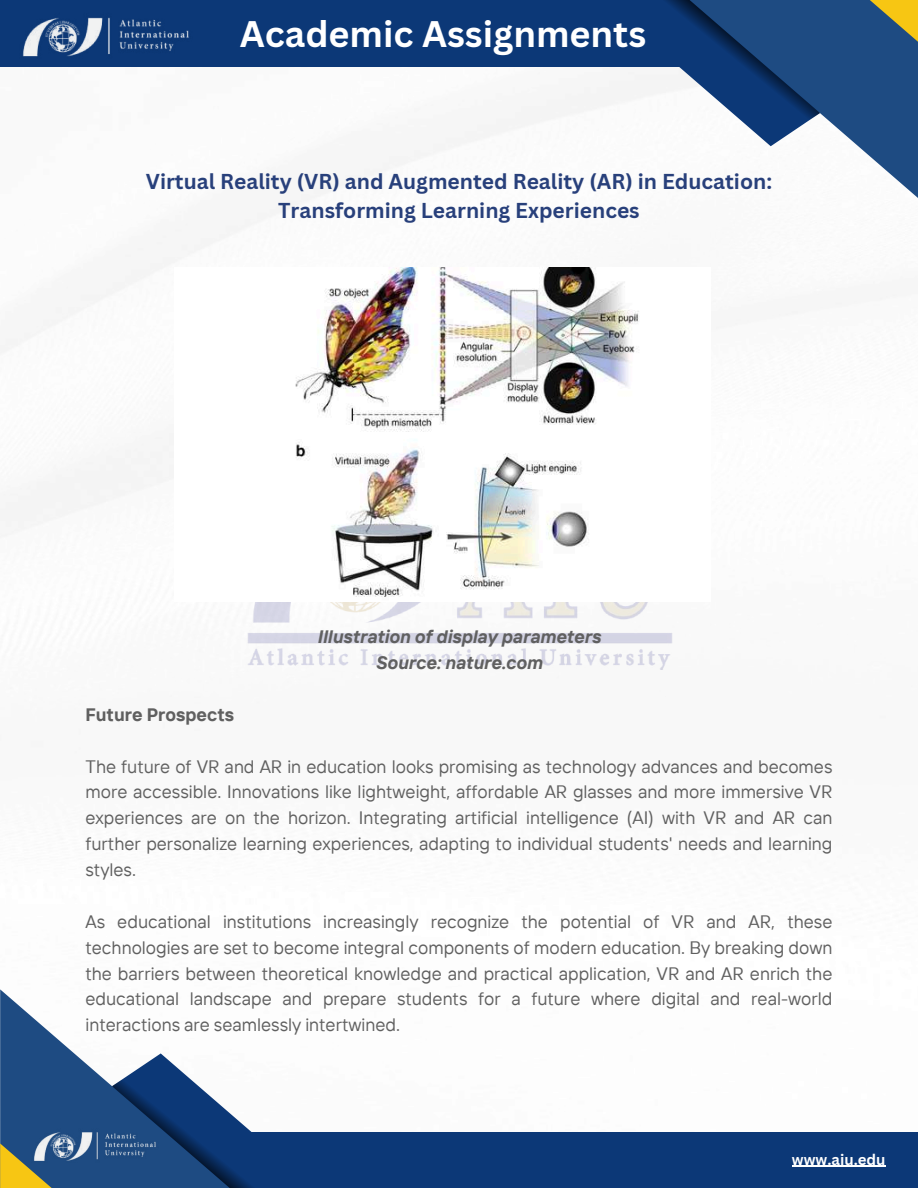
<style>
.page{position:relative;width:918px;height:1188px;background:#fff}
.page>*{position:absolute;margin:0;border:0;box-sizing:border-box;transform-origin:0 0}
.t1{font:700 36px "Canva Sans";color:#fff}
.t2{font:700 24px "Canva Sans";color:#fff}
.t3{font:700 21px/29.2px "Canva Sans";color:#28407b;text-align:center}
.t4{font:18px/25.8px "TT Interphases";color:#606060;text-align:justify}
.t5{font:italic 700 18px/25.8px "TT Interphases";color:#606060;text-align:center}
.t6{font:700 18px "TT Interphases";color:#606060}
.t7{font:700 15px "Canva Sans";color:#fff}
</style>
<div class="page">
<img style="left:0;top:66px;width:895px;height:604px">
<img style="left:240px;top:602px;width:439px;height:67px">
<div style="left:0;top:0;width:699px;height:66px;background:#0c3877"></div>
<svg style="left:648px;top:0;width:270px;height:211px"></svg>
<svg style="left:828px;top:0;width:90px;height:55px;background:#4a646b"></svg>
<svg style="left:560px;top:0;width:260px;height:146px"></svg>
<img style="left:20px;top:17px;width:172px;height:50px">
<div style="left:175px;top:1132px;width:743px;height:56px;background:#0c3877"></div>
<svg style="left:0;top:989px;width:112px;height:199px;fill:#1e4b82"></svg>
<svg style="left:0;top:1143px;width:104px;height:45px;background:#757c55"></svg>
<svg style="left:112px;top:1053px;width:140px;height:135px"></svg>
<img style="left:31px;top:1124px;width:127px;height:44px">
<img style="left:175px;top:268px;width:535px;height:334px">
<hr style="left:792px;top:1166px;width:94px;height:1px;background:#fff">
<h2 class="t2" style="left:331px;top:8px;width:296px">AIU Student Publications</h2>
<h1 class="t1" style="left:240px;top:9px;width:408px">Academic Assignments</h1>
<p class="t3" style="left:146px;top:166px;width:628px">Virtual Reality (VR) and Augmented Reality (AR) in Education:<br>Transforming Learning Experiences</p>
<p class="t5" style="left:317px;top:624px;width:285px">Illustration of display parameters<br>Source: nature.com</p>
<p class="t6" style="left:85px;top:703px;width:150px">Future Prospects</p>
<p class="t4" style="left:85px;top:753px;width:749px">The future of VR and AR in education looks promising as technology advances and becomes more accessible. Innovations like lightweight, affordable AR glasses and more immersive VR experiences are on the horizon. Integrating artificial intelligence (AI) with VR and AR can further personalize learning experiences, adapting to individual students' needs and learning styles.</p>
<p class="t4" style="left:85px;top:908px;width:749px">As educational institutions increasingly recognize the potential of VR and AR, these technologies are set to become integral components of modern education. By breaking down the barriers between theoretical knowledge and practical application, VR and AR enrich the educational landscape and prepare students for a future where digital and real-world interactions are seamlessly intertwined.</p>
<p class="t7" style="left:792px;top:1149px;width:95px">www.aiu.edu</p>
</div>
